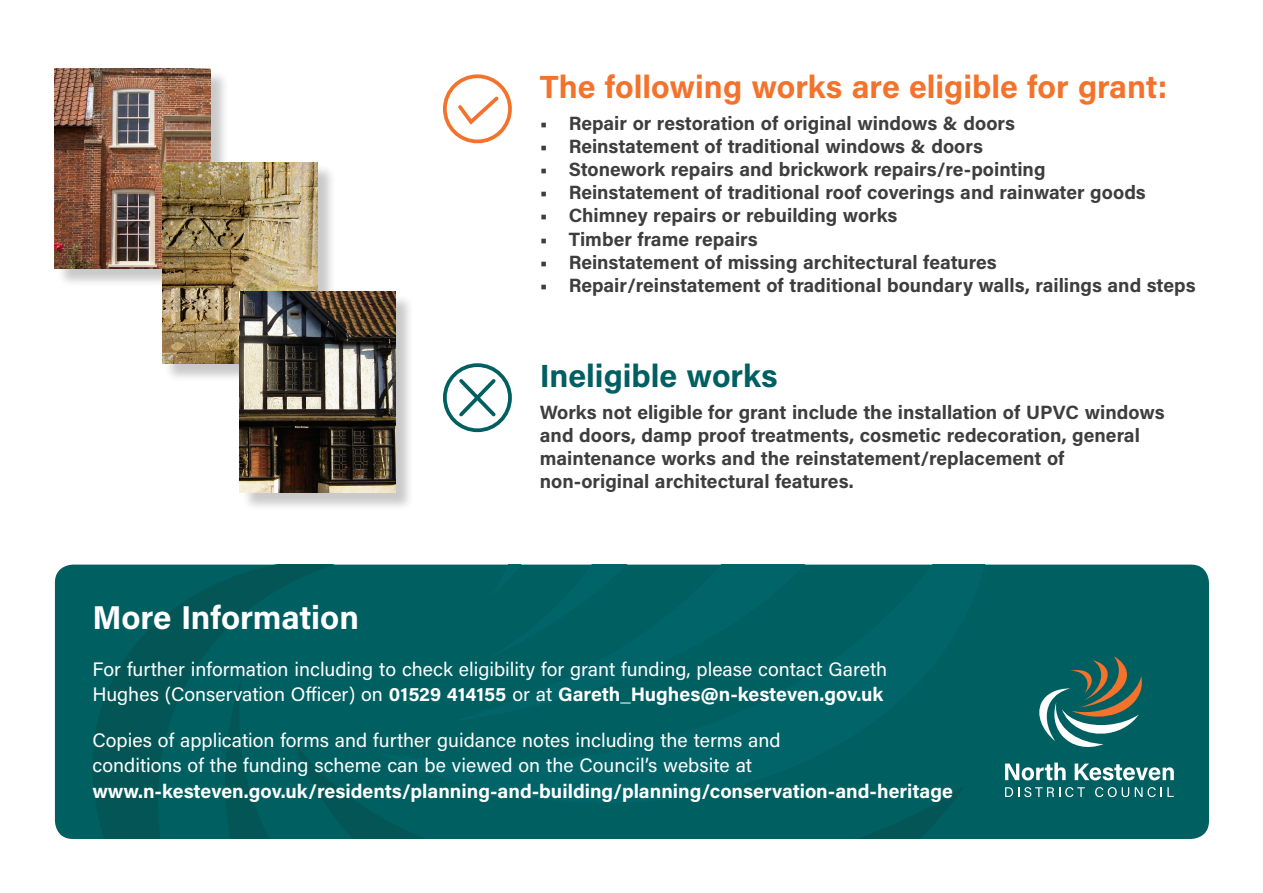
<style>
.page{position:relative;width:1263px;height:893px;background:#fff}
.page>*{position:absolute;margin:0;border:0;box-sizing:border-box;transform-origin:0 0}
.t1{font:700 33px "Acumin Pro";letter-spacing:-.01em;color:#fff}
.t2{font:700 32.1px "Acumin Pro";color:#f3732d}
.t3{font:700 32.1px "Acumin Pro";color:#005f61}
.t4{font:19.5px/25.5px "Acumin Pro";color:#fff}
.t5{font:700 19.5px "Acumin Pro";color:#fff}
.t6{font:700 19.2px/23.1px "Acumin Pro";color:#3e3e3f}
.s1{font-weight:700}
</style>
<div class="page">
<div style="left:57px;top:70px;width:172px;height:218px;background:#231f20;opacity:.24"></div>
<img style="left:55px;top:68px;width:155px;height:201px">
<div style="left:164px;top:164px;width:173px;height:218px;background:#231f20;opacity:.24"></div>
<img style="left:162px;top:162px;width:156px;height:201px">
<div style="left:242px;top:294px;width:172px;height:218px;background:#231f20;opacity:.24"></div>
<img style="left:240px;top:292px;width:155px;height:201px">
<div style="left:55px;top:565px;width:1154px;height:274px;background:#005f61;border-radius:18px"></div>
<svg style="left:859px;top:832px;width:67px;height:7px"></svg>
<svg style="left:877px;top:788px;width:85px;height:44px"></svg>
<svg style="left:93px;top:565px;width:236px;height:274px"></svg>
<svg style="left:210px;top:677px;width:214px;height:162px"></svg>
<div style="left:443px;top:74px;width:69px;height:69px;border:4px solid #f3732d;border-radius:50%"></div>
<svg style="left:458px;top:96px;width:44px;height:32px"></svg>
<div style="left:443px;top:363px;width:69px;height:69px;border:4px solid #005f61;border-radius:50%"></div>
<svg style="left:456px;top:379px;width:43px;height:41px"></svg>
<svg style="left:1005px;top:762px;width:60px;height:18px"></svg>
<svg style="left:1075px;top:763px;width:99px;height:17px"></svg>
<svg style="left:1005px;top:787px;width:80px;height:10px"></svg>
<svg style="left:1095px;top:787px;width:34px;height:10px"></svg>
<svg style="left:1135px;top:787px;width:39px;height:10px"></svg>
<svg style="left:1039px;top:656px;width:103px;height:91px"></svg>
<h2 class="t2" style="left:540px;top:64px;width:629px">The following works are eligible for grant:</h2>
<p class="t6" style="left:540px;top:111px;width:477px">• Repair or restoration of original windows &amp; doors</p>
<p class="t6" style="left:540px;top:134px;width:444px">• Reinstatement of traditional windows &amp; doors</p>
<p class="t6" style="left:540px;top:157px;width:507px">• Stonework repairs and brickwork repairs/re-pointing</p>
<p class="t6" style="left:540px;top:180px;width:607px">• Reinstatement of traditional roof coverings and rainwater goods</p>
<p class="t6" style="left:540px;top:203px;width:359px">• Chimney repairs or rebuilding works</p>
<p class="t6" style="left:540px;top:226px;width:219px">• Timber frame repairs</p>
<p class="t6" style="left:540px;top:249px;width:458px">• Reinstatement of missing architectural features</p>
<p class="t6" style="left:540px;top:273px;width:657px">• Repair/reinstatement of traditional boundary walls, railings and steps</p>
<h2 class="t3" style="left:540px;top:353px;width:239px">Ineligible works</h2>
<p class="t6" style="left:540px;top:400px;width:626px">Works not eligible for grant include the installation of UPVC windows and doors, damp proof treatments, cosmetic redecoration, general maintenance works and the reinstatement/replacement of non-original architectural features.</p>
<h1 class="t1" style="left:92px;top:594px;width:268px">More Information</h1>
<p class="t4" style="left:92px;top:656px;width:796px">For further information including to check eligibility for grant funding, please contact Gareth<br>Hughes (Conservation Officer) on <span class="s1">01529 414155</span> or at <span class="s1">Gareth_Hughes@n-kesteven.gov.uk</span></p>
<p class="t4" style="left:92px;top:726px;width:690px">Copies of application forms and further guidance notes including the terms and conditions of the funding scheme can be viewed on the Council’s website at</p>
<p class="t5" style="left:92px;top:777px;width:862px">www.n-kesteven.gov.uk/residents/planning-and-building/planning/conservation-and-heritage</p>
</div>
